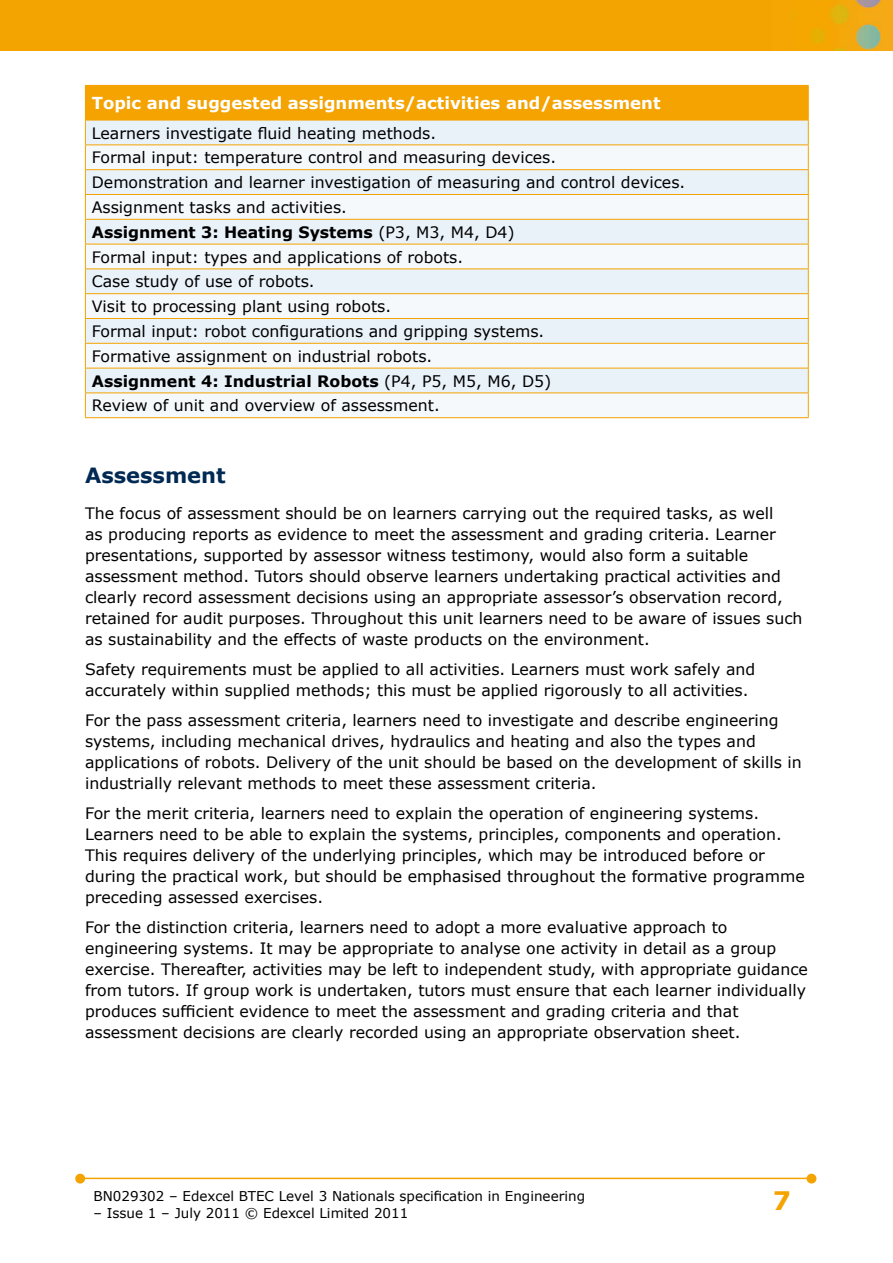
<style>
.page{position:relative;width:893px;height:1263px;background:#fff}
.page>*{position:absolute;margin:0;border:0;box-sizing:border-box;transform-origin:0 0}
.t1{font:700 25.5px "Verdana";color:#f4a300}
.t2{font:700 21px "Verdana";color:#002954}
.t3{font:700 16.5px "Verdana";color:#fff}
.t4{font:15.75px/21px "Verdana";color:#000}
.t5{font:13.5px "Verdana";color:#000}
.s1{font-weight:700}
</style>
<div class="page">
<div style="left:0;top:0;width:893px;height:51px;background:#f3a401"></div>
<hr style="left:82px;top:1178px;width:728px;height:1px;background:#f4a300">
<div style="left:807px;top:1174px;width:9px;height:9px;background:#f4a300;border-radius:50%"></div>
<div style="left:807px;top:1174px;width:9px;height:9px;border:2px solid #f4a300;border-radius:50%"></div>
<div style="left:76px;top:1174px;width:8px;height:9px;background:#f4a300;border-radius:50%"></div>
<div style="left:75px;top:1174px;width:10px;height:9px;border:2px solid #f4a300;border-radius:50%"></div>
<div style="left:85px;top:85px;width:723px;height:35px;background:#f4a300"></div>
<div style="left:86px;top:121px;width:722px;height:23px;background:#e9f1f9"></div>
<svg style="left:86px;top:145px;width:722px;height:272px;fill:#f6f9fc"></svg>
<hr style="left:85px;top:120px;width:724px;height:1px;background:#f4a300">
<hr style="left:808px;top:86px;width:1px;height:34px;background:#f4a300">
<hr style="left:85px;top:85px;width:724px;height:1px;background:#f4a300">
<hr style="left:85px;top:144px;width:724px;height:1px;background:#f4a300">
<hr style="left:85px;top:417px;width:724px;height:1px;background:#f4a300">
<hr style="left:85px;top:169px;width:724px;height:1px;background:#f4a300">
<hr style="left:85px;top:194px;width:724px;height:1px;background:#f4a300">
<hr style="left:85px;top:368px;width:724px;height:1px;background:#f4a300">
<hr style="left:85px;top:392px;width:724px;height:1px;background:#f4a300">
<hr style="left:85px;top:318px;width:724px;height:1px;background:#f4a300">
<hr style="left:85px;top:343px;width:724px;height:1px;background:#f4a300">
<hr style="left:85px;top:268px;width:724px;height:1px;background:#f4a300">
<hr style="left:85px;top:293px;width:724px;height:1px;background:#f4a300">
<hr style="left:85px;top:219px;width:724px;height:1px;background:#f4a300">
<svg style="left:85px;top:120px;width:1px;height:297px"></svg>
<svg style="left:808px;top:120px;width:1px;height:297px"></svg>
<hr style="left:85px;top:244px;width:724px;height:1px;background:#f4a300">
<p class="t3" style="left:92px;top:93px;width:570px">Topic and suggested assignments/activities and/assessment</p>
<p class="t4" style="left:92px;top:120px;width:595px;line-height:24.8px">Learners investigate fluid heating methods.<br>Formal input: temperature control and measuring devices.<br>Demonstration and learner investigation of measuring and control devices.<br>Assignment tasks and activities.<br><span class="s1">Assignment 3: Heating Systems</span> (P3, M3, M4, D4)<br>Formal input: types and applications of robots.<br>Case study of use of robots.<br>Visit to processing plant using robots.<br>Formal input: robot configurations and gripping systems.<br>Formative assignment on industrial robots.<br><span class="s1">Assignment 4: Industrial Robots</span> (P4, P5, M5, M6, D5)<br>Review of unit and overview of assessment.</p>
<h2 class="t2" style="left:85px;top:462px;width:142px">Assessment</h2>
<p class="t4" style="left:85px;top:502px;width:719px">The focus of assessment should be on learners carrying out the required tasks, as well<br>as producing reports as evidence to meet the assessment and grading criteria. Learner presentations, supported by assessor witness testimony, would also form a suitable assessment method. Tutors should observe learners undertaking practical activities and clearly record assessment decisions using an appropriate assessor’s observation record, retained for audit purposes. Throughout this unit learners need to be aware of issues such as sustainability and the effects of waste products on the environment.</p>
<p class="t4" style="left:85px;top:658px;width:672px">Safety requirements must be applied to all activities. Learners must work safely and accurately within supplied methods; this must be applied rigorously to all activities.</p>
<p class="t4" style="left:85px;top:709px;width:718px">For the pass assessment criteria, learners need to investigate and describe engineering systems, including mechanical drives, hydraulics and heating and also the types and applications of robots. Delivery of the unit should be based on the development of skills in industrially relevant methods to meet these assessment criteria.</p>
<p class="t4" style="left:85px;top:802px;width:721px">For the merit criteria, learners need to explain the operation of engineering systems.<br>Learners need to be able to explain the systems, principles, components and operation.<br>This requires delivery of the underlying principles, which may be introduced before or during the practical work, but should be emphasised throughout the formative programme preceding assessed exercises.</p>
<p class="t4" style="left:85px;top:916px;width:724px">For the distinction criteria, learners need to adopt a more evaluative approach to engineering systems. It may be appropriate to analyse one activity in detail as a group exercise. Thereafter, activities may be left to independent study, with appropriate guidance from tutors. If group work is undertaken, tutors must ensure that each learner individually produces sufficient evidence to meet the assessment and grading criteria and that assessment decisions are clearly recorded using an appropriate observation sheet.</p>
<p class="t5" style="left:94px;top:1187px;width:493px">BN029302 – Edexcel BTEC Level 3 Nationals specification in Engineering</p>
<p class="t5" style="left:94px;top:1204px;width:316px">– Issue 1 – July 2011 © Edexcel Limited 2011</p>
<h1 class="t1" style="left:773px;top:1185px;width:20px">7</h1>
</div>
